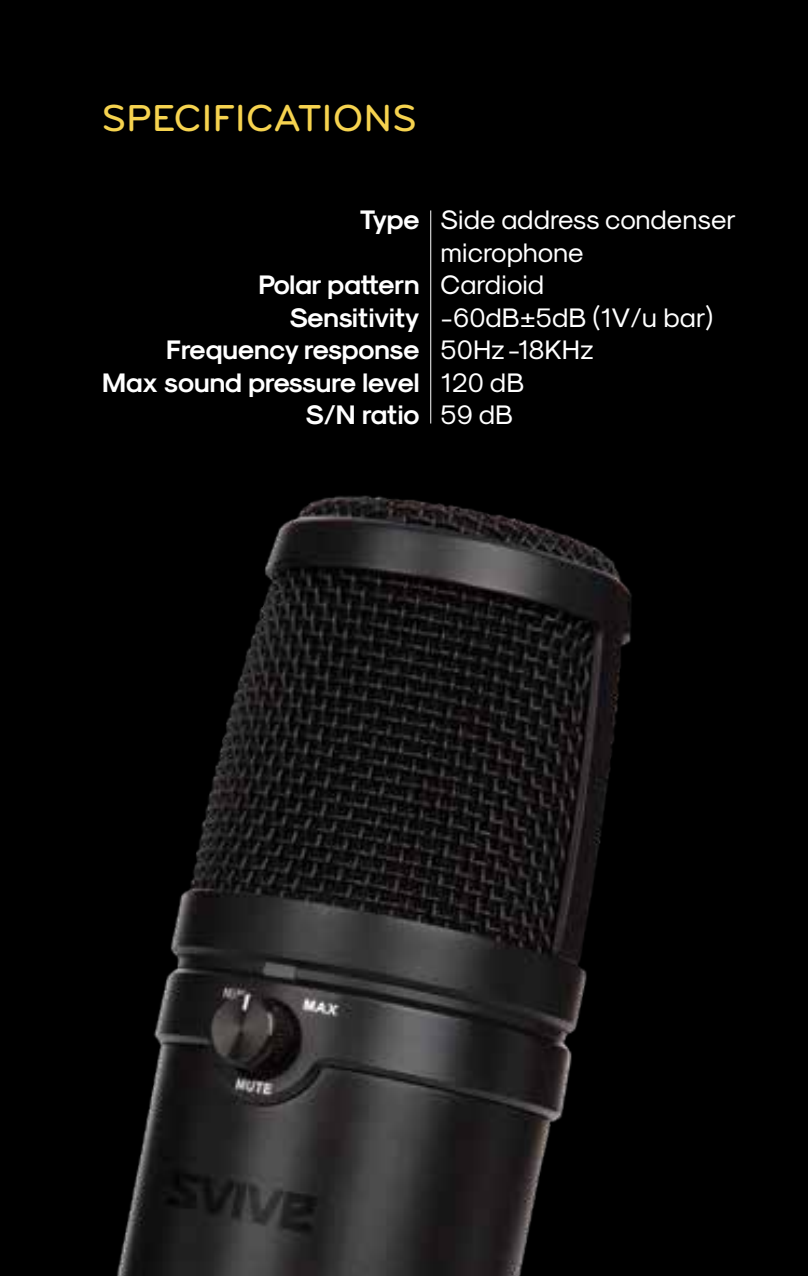
<style>
.page{position:relative;width:808px;height:1276px;background:#000}
.page>*{position:absolute;margin:0;border:0;box-sizing:border-box;transform-origin:0 0}
.t1{font:500 39px "Bryant Pro";color:#f6d34f}
.t2{font:27px "Sk Modernist Bold";letter-spacing:-.01em;color:#fff}
.t3{font:27px/32.4px "Sk Modernist Regular";color:#fff}
.s1{font-family:"Sk Modernist Bold"}
.s2{font-family:"Sk Modernist Regular"}
</style>
<div class="page">
<hr style="left:430px;top:210px;width:1px;height:213px;background:#fff">
<img style="left:117px;top:495px;width:515px;height:781px">
<h1 class="t1" style="left:102px;top:94px;width:317px">SPECIFICATIONS</h1>
<p class="t3" style="left:441px;top:204px;width:297px;text-indent:-81px"><span class="s1">Type</span> Side address condenser microphone</p>
<p class="t2" style="left:259px;top:269px;width:287px">Polar pattern <span class="s2">Cardioid</span></p>
<p class="t3" style="left:290px;top:301px;width:425px"><span class="s1">Sensitivity</span> -60dB±5dB (1V/u bar)</p>
<p class="t2" style="left:166px;top:334px;width:429px">Frequency response <span class="s2">50Hz -18KHz</span></p>
<p class="t2" style="left:102px;top:366px;width:423px">Max sound pressure level <span class="s2">120 dB</span></p>
<p class="t2" style="left:306px;top:398px;width:209px">S/N ratio <span class="s2">59 dB</span></p>
</div>
